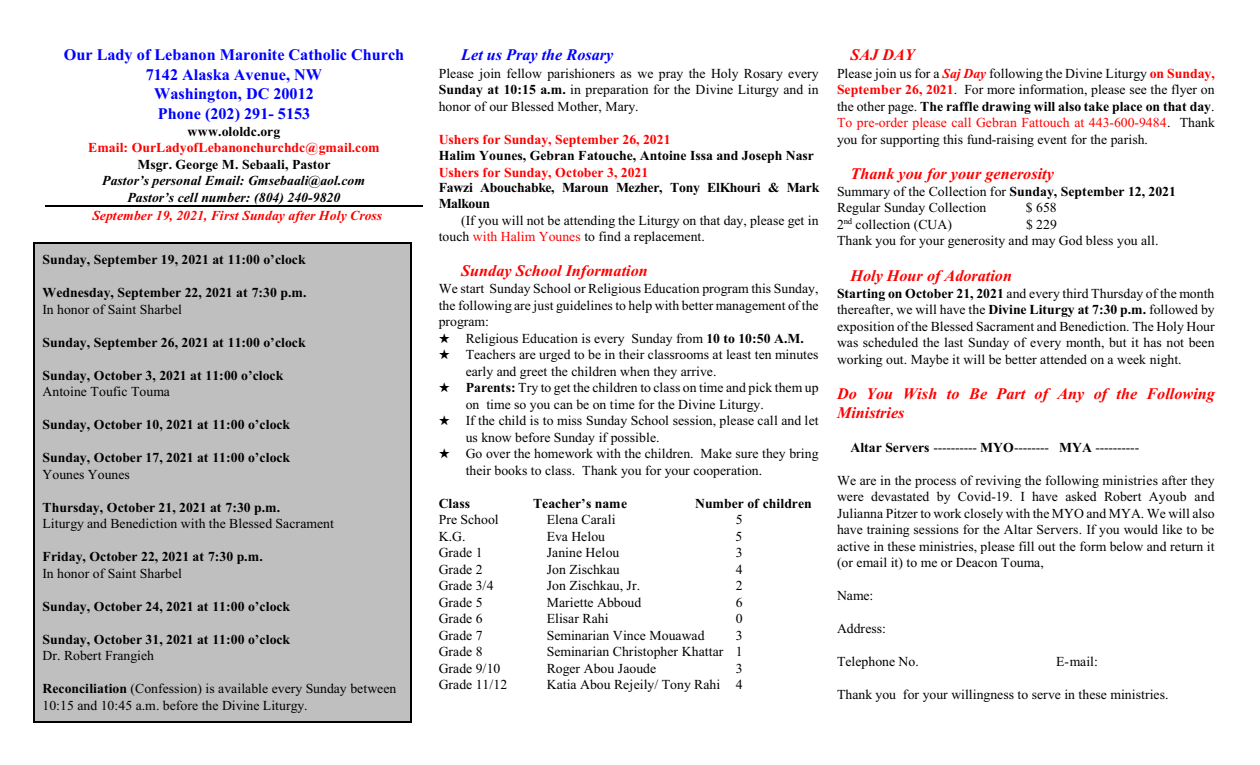
<style>
.page{position:relative;width:1260px;height:765px;background:#fff}
.page>*{position:absolute;margin:0;border:0;box-sizing:border-box;transform-origin:0 0}
.t1{font:italic 700 16.25px/19.4px "Times New Roman";color:#f00}
.t2{font:700 16.25px/19.4px "Times New Roman";color:#00f;text-align:center}
.t3{font:italic 700 16.25px "Times New Roman";color:#00f}
.t4{font:13.75px/16.5px "Times New Roman";color:#000}
.t5{font:700 13.75px "Times New Roman";color:#000}
.t6{font:700 13.75px "Times New Roman";color:#f00}
.t7{font:italic 700 13.75px/16.5px "Times New Roman";color:#000;text-align:center}
.t8{font:700 13.75px/15.8px "Times New Roman";letter-spacing:-.02em;color:#000}
.t9{font:italic 700 13.75px "Times New Roman";color:#f00}
.s1{font-weight:700}
.s2{color:#f00}
.s3{font-weight:700;font-style:italic;color:#f00}
.s4{font-weight:700;color:#f00}
</style>
<div class="page">
<div style="left:34px;top:242px;width:378px;height:481px;background:#bfbfbf"></div>
<hr style="left:34px;top:242px;width:1px;height:481px;background:#000">
<hr style="left:411px;top:242px;width:1px;height:481px;background:#000">
<hr style="left:34px;top:242px;width:378px;height:1px;background:#000">
<hr style="left:34px;top:722px;width:378px;height:1px;background:#000">
<hr style="left:45px;top:205px;width:378px;height:1px;background:#000">
<p class="t2" style="left:64px;top:47px;width:342px">Our Lady of Lebanon Maronite Catholic Church<br>7142 Alaska Avenue, NW<br>Washington, DC 20012<br>Phone (202) 291- 5153</p>
<p class="t5" style="left:188px;top:126px;width:94px">www.ololdc.org</p>
<p class="t6" style="left:88px;top:143px;width:293px">Email: OurLadyofLebanonchurchdc@gmail.com</p>
<p class="t5" style="left:137px;top:159px;width:195px">Msgr. George M. Sebaali, Pastor</p>
<p class="t7" style="left:102px;top:174px;width:264px">Pastor’s personal Email: Gmsebaali@aol.com<br>Pastor’s cell number: (804) 240-9820</p>
<p class="t9" style="left:92px;top:210px;width:291px">September 19, 2021, First Sunday after Holy Cross</p>
<p class="t5" style="left:43px;top:255px;width:265px">Sunday, September 19, 2021 at 11:00 o’clock</p>
<p class="t5" style="left:43px;top:288px;width:265px">Wednesday, September 22, 2021 at 7:30 p.m.</p>
<p class="t4" style="left:43px;top:302px;width:141px">In honor of Saint Sharbel</p>
<p class="t5" style="left:43px;top:337px;width:265px">Sunday, September 26, 2021 at 11:00 o’clock</p>
<p class="t5" style="left:43px;top:370px;width:242px">Sunday, October 3, 2021 at 11:00 o’clock</p>
<p class="t4" style="left:43px;top:385px;width:129px">Antoine Toufic Touma</p>
<p class="t5" style="left:43px;top:420px;width:249px">Sunday, October 10, 2021 at 11:00 o’clock</p>
<p class="t5" style="left:43px;top:453px;width:249px">Sunday, October 17, 2021 at 11:00 o’clock</p>
<p class="t4" style="left:43px;top:467px;width:89px">Younes Younes</p>
<p class="t5" style="left:43px;top:502px;width:239px">Thursday, October 21, 2021 at 7:30 p.m.</p>
<p class="t4" style="left:43px;top:517px;width:293px">Liturgy and Benediction with the Blessed Sacrament</p>
<p class="t5" style="left:43px;top:552px;width:222px">Friday, October 22, 2021 at 7:30 p.m.</p>
<p class="t4" style="left:43px;top:566px;width:141px">In honor of Saint Sharbel</p>
<p class="t5" style="left:43px;top:601px;width:249px">Sunday, October 24, 2021 at 11:00 o’clock</p>
<p class="t5" style="left:43px;top:634px;width:249px">Sunday, October 31, 2021 at 11:00 o’clock</p>
<p class="t4" style="left:43px;top:649px;width:113px">Dr. Robert Frangieh</p>
<p class="t4" style="left:43px;top:682px;width:355px"><span class="s1">Reconciliation</span> (Confession) is available every Sunday between<br>10:15 and 10:45 a.m. before the Divine Liturgy.</p>
<p class="t3" style="left:461px;top:49px;width:154px">Let us Pray the Rosary</p>
<p class="t4" style="left:439px;top:66px;width:382px;text-align:justify">Please join fellow parishioners as we pray the Holy Rosary every <span class="s1">Sunday at 10:15 a.m.</span> in preparation for the Divine Liturgy and in honor of our Blessed Mother, Mary.</p>
<p class="t6" style="left:439px;top:134px;width:233px">Ushers for Sunday, September 26, 2021</p>
<p class="t5" style="left:439px;top:151px;width:377px">Halim Younes, Gebran Fatouche, Antoine Issa and Joseph Nasr</p>
<p class="t6" style="left:439px;top:167px;width:211px">Ushers for Sunday, October 3, 2021</p>
<p class="t8" style="left:439px;top:181px;width:382px">Fawzi Abouchabke, Maroun Mezher, Tony ElKhouri &amp; Mark<br>Malkoun</p>
<p class="t4" style="left:439px;top:213px;width:381px;text-indent:22px">(If you will not be attending the Liturgy on that day, please get in touch <span class="s2">with Halim Younes</span> to find a replacement.</p>
<p class="t1" style="left:461px;top:263px;width:188px">Sunday School Information</p>
<p class="t4" style="left:439px;top:282px;width:382px;text-align:justify">We start Sunday School or Religious Education program this Sunday, the following are just guidelines to help with better management of the program:</p>
<p class="t4" style="left:466px;top:331px;width:354px">Religious Education is every Sunday from <span class="s1">10 to 10:50 A.M.<br></span>Teachers are urged to be in their classrooms at least ten minutes early and greet the children when they arrive.<br><span class="s1">Parents:</span> Try to get the children to class on time and pick them up on time so you can be on time for the Divine Liturgy.<br>If the child is to miss Sunday School session, please call and let us know before Sunday if possible.<br>Go over the homework with the children. Make sure they bring their books to class. Thank you for your cooperation.</p>
<p class="t5" style="left:439px;top:499px;width:33px">Class</p>
<p class="t5" style="left:533px;top:499px;width:95px">Teacher’s name</p>
<p class="t5" style="left:695px;top:499px;width:118px">Number of children</p>
<p class="t4" style="left:439px;top:513px;width:61px">Pre School</p>
<p class="t4" style="left:547px;top:513px;width:70px">Elena Carali</p>
<p class="t4" style="left:736px;top:513px;width:8px">5</p>
<p class="t4" style="left:439px;top:529px;width:28px">K.G.</p>
<p class="t4" style="left:547px;top:529px;width:60px">Eva Helou</p>
<p class="t4" style="left:736px;top:529px;width:8px">5</p>
<p class="t4" style="left:439px;top:546px;width:45px">Grade 1</p>
<p class="t4" style="left:547px;top:546px;width:74px">Janine Helou</p>
<p class="t4" style="left:736px;top:546px;width:8px">3</p>
<p class="t4" style="left:439px;top:562px;width:45px">Grade 2</p>
<p class="t4" style="left:547px;top:562px;width:75px">Jon Zischkau</p>
<p class="t4" style="left:736px;top:562px;width:8px">4</p>
<p class="t4" style="left:439px;top:579px;width:56px">Grade 3/4</p>
<p class="t4" style="left:547px;top:579px;width:95px">Jon Zischkau, Jr.</p>
<p class="t4" style="left:736px;top:579px;width:8px">2</p>
<p class="t4" style="left:439px;top:595px;width:45px">Grade 5</p>
<p class="t4" style="left:547px;top:595px;width:96px">Mariette Abboud</p>
<p class="t4" style="left:736px;top:595px;width:8px">6</p>
<p class="t4" style="left:439px;top:612px;width:45px">Grade 6</p>
<p class="t4" style="left:547px;top:612px;width:63px">Elisar Rahi</p>
<p class="t4" style="left:736px;top:612px;width:8px">0</p>
<p class="t4" style="left:439px;top:628px;width:45px">Grade 7</p>
<p class="t4" style="left:547px;top:628px;width:159px">Seminarian Vince Mouawad</p>
<p class="t4" style="left:736px;top:628px;width:8px">3</p>
<p class="t4" style="left:439px;top:645px;width:45px">Grade 8</p>
<p class="t4" style="left:547px;top:645px;width:197px">Seminarian Christopher Khattar 1</p>
<p class="t4" style="left:439px;top:661px;width:63px">Grade 9/10</p>
<p class="t4" style="left:547px;top:661px;width:111px">Roger Abou Jaoude</p>
<p class="t4" style="left:736px;top:661px;width:8px">3</p>
<p class="t4" style="left:439px;top:678px;width:70px">Grade 11/12</p>
<p class="t4" style="left:547px;top:678px;width:197px">Katia Abou Rejeily/ Tony Rahi 4</p>
<p class="t1" style="left:851px;top:47px;width:66px">SAJ DAY</p>
<p class="t4" style="left:837px;top:66px;width:379px;text-align:justify">Please join us for a <span class="s3">Saj Day</span> following the Divine Liturgy <span class="s4">on Sunday, September 26, 2021</span>. For more information, please see the flyer on the other page. <span class="s1">The raffle drawing will also take place on that day</span>.<br><span class="s2">To pre-order please call Gebran Fattouch at 443-600-9484</span>. Thank you for supporting this fund-raising event for the parish.</p>
<p class="t1" style="left:851px;top:165px;width:205px">Thank you for your generosity</p>
<p class="t4" style="left:837px;top:184px;width:341px">Summary of the Collection for <span class="s1">Sunday, September 12, 2021<br></span>Regular Sunday Collection</p>
<p class="t4" style="left:1026px;top:201px;width:32px">$ 658</p>
<p class="t4" style="left:837px;top:217px;width:116px">2<sup>nd</sup> collection (CUA)</p>
<p class="t4" style="left:837px;top:217px;width:323px;text-indent:189px">$ 229<br>Thank you for your generosity and may God bless you all.</p>
<p class="t1" style="left:851px;top:267px;width:163px">Holy Hour of Adoration</p>
<p class="t4" style="left:837px;top:286px;width:379px;text-align:justify"><span class="s1">Starting on October 21, 2021</span> and every third Thursday of the month thereafter, we will have the <span class="s1">Divine Liturgy at 7:30 p.m.</span> followed by exposition of the Blessed Sacrament and Benediction. The Holy Hour was scheduled the last Sunday of every month, but it has not been working out. Maybe it will be better attended on a week night.</p>
<p class="t1" style="left:837px;top:386px;width:379px">Do You Wish to Be Part of Any of the Following<br>Ministries</p>
<p class="t4" style="left:851px;top:440px;width:290px"><span class="s1">Altar Servers</span> ---------- <span class="s1">MYO</span>-------- <span class="s1">MYA</span> ----------</p>
<p class="t4" style="left:837px;top:473px;width:379px;text-align:justify">We are in the process of reviving the following ministries after they were devastated by Covid-19. I have asked Robert Ayoub and Julianna Pitzer to work closely with the MYO and MYA. We will also have training sessions for the Altar Servers. If you would like to be active in these ministries, please fill out the form below and return it (or email it) to me or Deacon Touma,</p>
<p class="t4" style="left:837px;top:589px;width:38px">Name:</p>
<p class="t4" style="left:837px;top:622px;width:50px">Address:</p>
<p class="t4" style="left:837px;top:655px;width:83px">Telephone No.</p>
<p class="t4" style="left:1056px;top:655px;width:43px">E-mail:</p>
<p class="t4" style="left:837px;top:688px;width:333px">Thank you for your willingness to serve in these ministries.</p>
</div>
